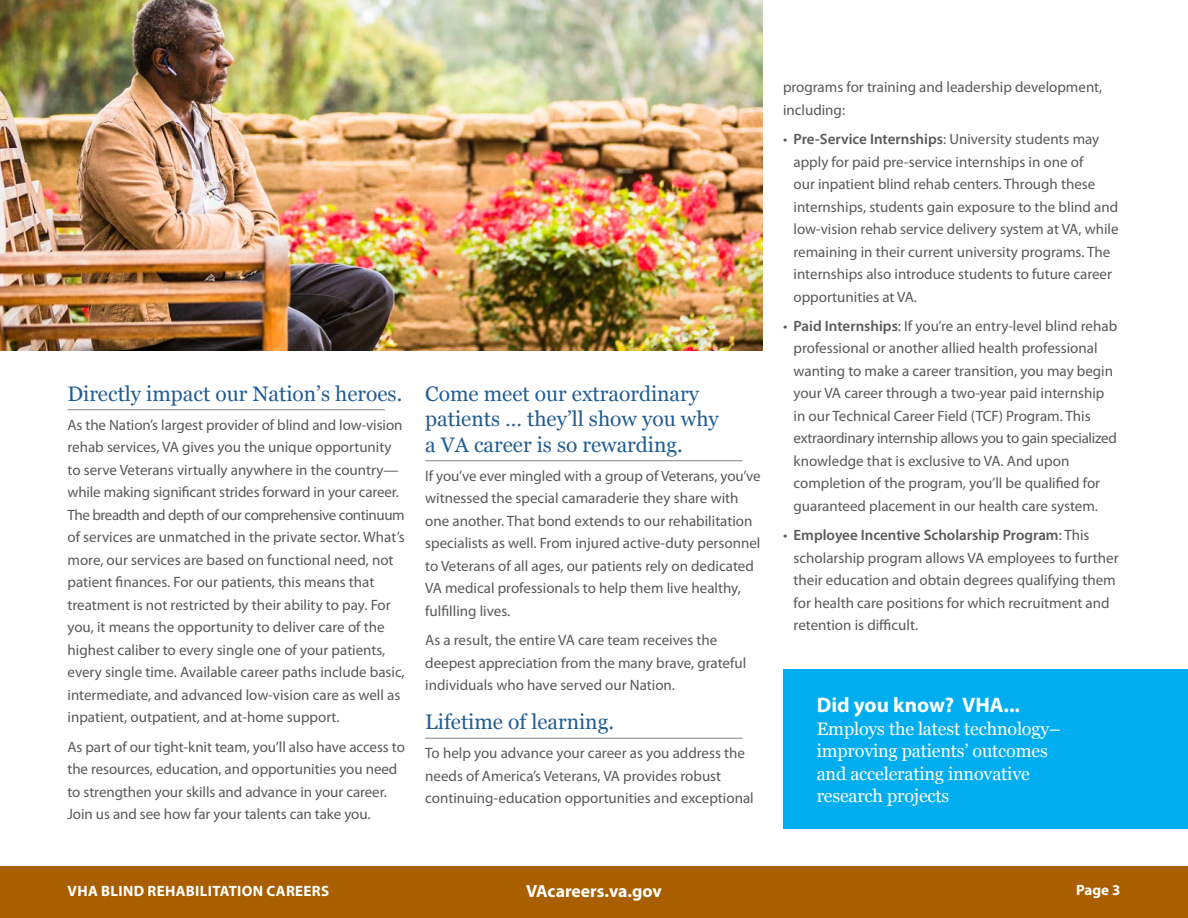
<style>
.page{position:relative;width:1188px;height:918px;background:#fff}
.page>*{position:absolute;margin:0;border:0;box-sizing:border-box;transform-origin:0 0}
.Headers{font:21px/25.5px "Georgia";color:#225d92}
.Did_you_know{font:700 21px "Myriad Pro";color:#fff}
.Did_you_know-2{font:18px/22.5px "Georgia";letter-spacing:-.01em;color:#fff}
.t1{font:700 17.7px "Myriad Pro";color:#fff}
.Body_Main{font:15px/22.5px "Myriad Pro";color:#58595b}
.t2{font:700 15px "Myriad Pro";letter-spacing:.02em;color:#fff}
.s1{font-weight:600}
</style>
<div class="page">
<div style="left:0;top:866px;width:1188px;height:52px;background:#a95f00"></div>
<hr style="left:68px;top:409px;width:317px;height:1px;background:#808285">
<hr style="left:425px;top:460px;width:317px;height:1px;background:#808285">
<hr style="left:425px;top:738px;width:317px;height:1px;background:#808285">
<div style="left:783px;top:670px;width:405px;height:159px;background:#00aeef"></div>
<img style="left:0;top:0;width:763px;height:351px">
<p class="Headers" style="left:68px;top:380px;width:336px">Directly impact our Nation’s heroes.</p>
<p class="Body_Main" style="left:68px;top:414px;width:339px">As the Nation’s largest provider of blind and low-vision rehab services, VA gives you the unique opportunity to serve Veterans virtually anywhere in the country— while making significant strides forward in your career.<br>The breadth and depth of our comprehensive continuum of services are unmatched in the private sector. What’s more, our services are based on functional need, not patient finances. For our patients, this means that treatment is not restricted by their ability to pay. For you, it means the opportunity to deliver care of the highest caliber to every single one of your patients, every single time. Available career paths include basic, intermediate, and advanced low-vision care as well as inpatient, outpatient, and at-home support.</p>
<p class="Body_Main" style="left:68px;top:736px;width:339px">As part of our tight-knit team, you’ll also have access to the resources, education, and opportunities you need to strengthen your skills and advance in your career.<br>Join us and see how far your talents can take you.</p>
<p class="Headers" style="left:425px;top:380px;width:295px">Come meet our extraordinary patients … they’ll show you why a VA career is so rewarding.</p>
<p class="Body_Main" style="left:425px;top:465px;width:337px">If you’ve ever mingled with a group of Veterans, you’ve witnessed the special camaraderie they share with one another. That bond extends to our rehabilitation specialists as well. From injured active-duty personnel to Veterans of all ages, our patients rely on dedicated VA medical professionals to help them live healthy, fulfilling lives.</p>
<p class="Body_Main" style="left:425px;top:629px;width:322px">As a result, the entire VA care team receives the deepest appreciation from the many brave, grateful individuals who have served our Nation.</p>
<p class="Headers" style="left:425px;top:708px;width:190px">Lifetime of learning.</p>
<p class="Body_Main" style="left:425px;top:742px;width:330px">To help you advance your career as you address the needs of America’s Veterans, VA provides robust continuing-education opportunities and exceptional</p>
<p class="Body_Main" style="left:783px;top:76px;width:321px">programs for training and leadership development, including:</p>
<p class="Body_Main" style="left:794px;top:128px;width:327px;text-indent:-11px">• <span class="s1">Pre-Service Internships</span>: University students may apply for paid pre-service internships in one of<br>our inpatient blind rehab centers. Through these internships, students gain exposure to the blind and low-vision rehab service delivery system at VA, while remaining in their current university programs. The internships also introduce students to future career opportunities at VA.</p>
<p class="Body_Main" style="left:794px;top:315px;width:325px;text-indent:-11px">• <span class="s1">Paid Internships</span>: If you’re an entry-level blind rehab professional or another allied health professional wanting to make a career transition, you may begin your VA career through a two-year paid internship in our Technical Career Field (TCF) Program. This extraordinary internship allows you to gain specialized knowledge that is exclusive to VA. And upon completion of the program, you’ll be qualified for guaranteed placement in our health care system.</p>
<p class="Body_Main" style="left:794px;top:524px;width:327px;text-indent:-11px">• <span class="s1">Employee Incentive Scholarship Program</span>: This scholarship program allows VA employees to further their education and obtain degrees qualifying them for health care positions for which recruitment and retention is difficult.</p>
<p class="Did_you_know" style="left:817px;top:694px;width:205px">Did you know? VHA...</p>
<p class="Did_you_know-2" style="left:817px;top:717px;width:245px">Employs the latest technology– improving patients’ outcomes and accelerating innovative research projects</p>
<p class="t2" style="left:68px;top:883px;width:263px">VHA BLIND REHABILITATION CAREERS</p>
<p class="t1" style="left:526px;top:881px;width:137px">VAcareers.va.gov</p>
<p class="t2" style="left:1076px;top:882px;width:46px">Page 3</p>
</div>
